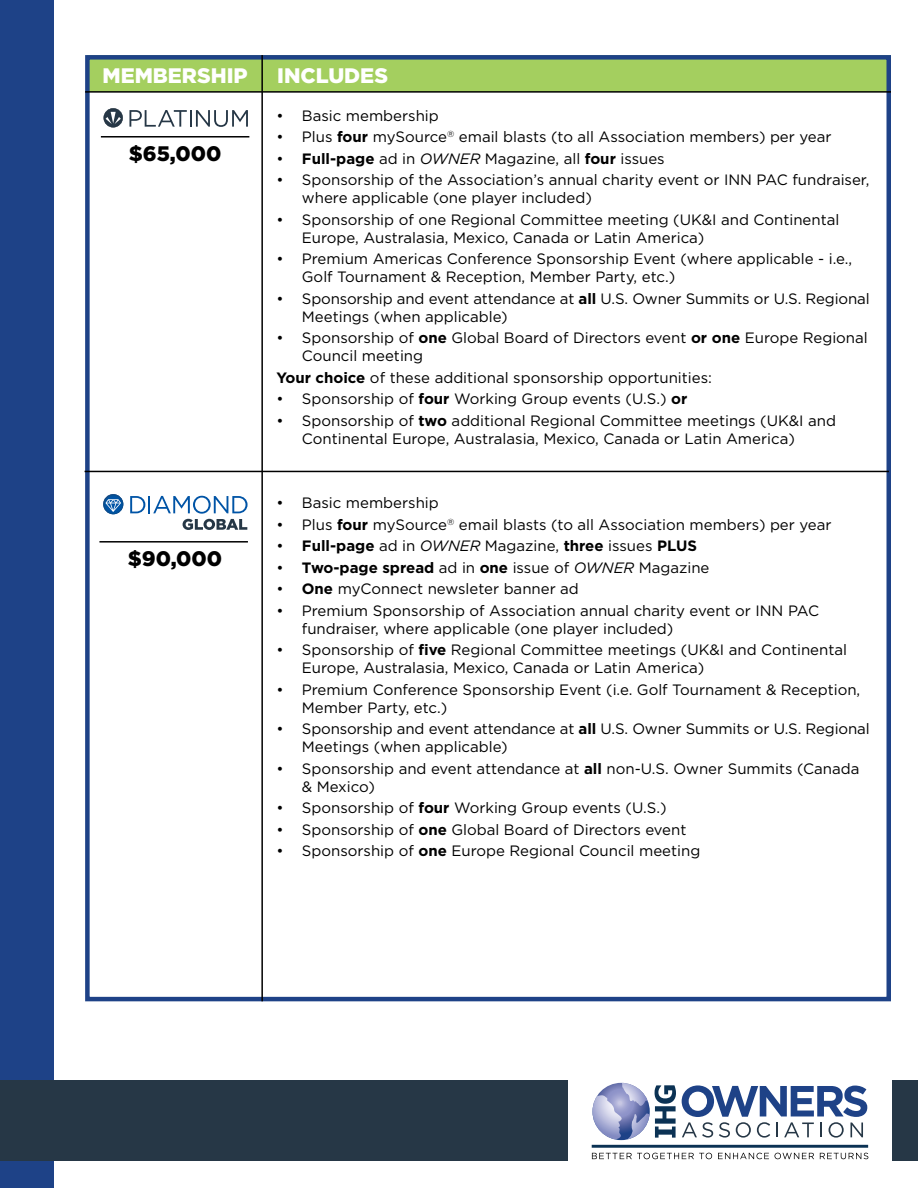
<style>
.page{position:relative;width:918px;height:1188px;background:#fff}
.page>*{position:absolute;margin:0;border:0;box-sizing:border-box;transform-origin:0 0}
.t1{font:900 21px "Gotham";color:#fff}
.t2{font:900 21px "Gotham";color:#000}
.t3{font:15px/18px "Gotham";color:#000}
.s1{font-weight:700}
.s2{font-style:italic}
</style>
<div class="page">
<div style="left:0;top:0;width:54px;height:1188px;background:#1e4287"></div>
<div style="left:0;top:1080px;width:918px;height:81px;background:#263746"></div>
<div style="left:87px;top:55px;width:804px;height:37px;background:#a4cf5f"></div>
<div style="left:85px;top:55px;width:806px;height:946px;border:4px solid #1e4287"></div>
<hr style="left:85px;top:91px;width:806px;height:2px;background:#000">
<hr style="left:85px;top:471px;width:804px;height:1px;background:#000">
<hr style="left:261px;top:55px;width:2px;height:946px;background:#000">
<img style="left:104px;top:108px;width:19px;height:19px;border-radius:9px">
<svg style="left:106px;top:112px;width:15px;height:12px"></svg>
<svg style="left:129px;top:110px;width:119px;height:17px"></svg>
<img style="left:103px;top:494px;width:20px;height:20px;border-radius:10px">
<svg style="left:105px;top:499px;width:16px;height:13px"></svg>
<svg style="left:130px;top:496px;width:118px;height:34px"></svg>
<hr style="left:101px;top:136px;width:148px;height:2px;background:#000">
<hr style="left:99px;top:541px;width:149px;height:2px;background:#000">
<div style="left:568px;top:1078px;width:324px;height:87px;background:#fff"></div>
<svg style="left:592px;top:1153px;width:120px;height:6px"></svg>
<svg style="left:718px;top:1153px;width:96px;height:6px"></svg>
<svg style="left:820px;top:1153px;width:48px;height:6px"></svg>
<hr style="left:592px;top:1145px;width:276px;height:3px;background:#0b3254">
<svg style="left:682px;top:1085px;width:185px;height:53px"></svg>
<svg style="left:592px;top:1083px;width:84px;height:57px"></svg>
<h1 class="t1" style="left:103px;top:64px;width:147px">MEMBERSHIP</h1>
<h1 class="t1" style="left:277px;top:64px;width:112px">INCLUDES</h1>
<h1 class="t2" style="left:129px;top:142px;width:94px">$65,000</h1>
<h1 class="t2" style="left:128px;top:547px;width:96px">$90,000</h1>
<p class="t3" style="left:276px;top:106px;width:164px">• Basic membership</p>
<p class="t3" style="left:276px;top:128px;width:557px">• Plus <span class="s1">four</span> mySource<sup>®</sup> email blasts (to all Association members) per year</p>
<p class="t3" style="left:276px;top:149px;width:390px">• <span class="s1">Full-page</span> ad in <span class="s2">OWNER</span> Magazine, all <span class="s1">four</span> issues</p>
<p class="t3" style="left:302px;top:171px;width:569px;text-indent:-26px">• Sponsorship of the Association’s annual charity event or INN PAC fundraiser, where applicable (one player included)</p>
<p class="t3" style="left:302px;top:210px;width:539px;text-indent:-26px">• Sponsorship of one Regional Committee meeting (UK&amp;I and Continental<br>Europe, Australasia, Mexico, Canada or Latin America)</p>
<p class="t3" style="left:302px;top:250px;width:552px;text-indent:-26px">• Premium Americas Conference Sponsorship Event (where applicable - i.e.,<br>Golf Tournament &amp; Reception, Member Party, etc.)</p>
<p class="t3" style="left:302px;top:289px;width:569px;text-indent:-26px">• Sponsorship and event attendance at <span class="s1">all</span> U.S. Owner Summits or U.S. Regional<br>Meetings (when applicable)</p>
<p class="t3" style="left:302px;top:329px;width:567px;text-indent:-26px">• Sponsorship of <span class="s1">one</span> Global Board of Directors event <span class="s1">or one</span> Europe Regional<br>Council meeting</p>
<p class="t3" style="left:276px;top:368px;width:437px"><span class="s1">Your choice</span> of these additional sponsorship opportunities:</p>
<p class="t3" style="left:276px;top:390px;width:413px">• Sponsorship of <span class="s1">four</span> Working Group events (U.S.) <span class="s1">or</span></p>
<p class="t3" style="left:302px;top:411px;width:536px;text-indent:-26px">• Sponsorship of <span class="s1">two</span> additional Regional Committee meetings (UK&amp;I and<br>Continental Europe, Australasia, Mexico, Canada or Latin America)</p>
<p class="t3" style="left:276px;top:494px;width:164px">• Basic membership</p>
<p class="t3" style="left:276px;top:515px;width:557px">• Plus <span class="s1">four</span> mySource<sup>®</sup> email blasts (to all Association members) per year</p>
<p class="t3" style="left:276px;top:537px;width:422px">• <span class="s1">Full-page</span> ad in <span class="s2">OWNER</span> Magazine, <span class="s1">three</span> issues <span class="s1">PLUS</span></p>
<p class="t3" style="left:276px;top:558px;width:435px">• <span class="s1">Two-page spread</span> ad in <span class="s1">one</span> issue of <span class="s2">OWNER</span> Magazine</p>
<p class="t3" style="left:276px;top:580px;width:304px">• <span class="s1">One</span> myConnect newsleter banner ad</p>
<p class="t3" style="left:302px;top:601px;width:519px;text-indent:-26px">• Premium Sponsorship of Association annual charity event or INN PAC fundraiser, where applicable (one player included)</p>
<p class="t3" style="left:302px;top:641px;width:547px;text-indent:-26px">• Sponsorship of <span class="s1">five</span> Regional Committee meetings (UK&amp;I and Continental<br>Europe, Australasia, Mexico, Canada or Latin America)</p>
<p class="t3" style="left:302px;top:680px;width:560px;text-indent:-26px">• Premium Conference Sponsorship Event (i.e. Golf Tournament &amp; Reception,<br>Member Party, etc.)</p>
<p class="t3" style="left:302px;top:720px;width:569px;text-indent:-26px">• Sponsorship and event attendance at <span class="s1">all</span> U.S. Owner Summits or U.S. Regional<br>Meetings (when applicable)</p>
<p class="t3" style="left:302px;top:759px;width:559px;text-indent:-26px">• Sponsorship and event attendance at <span class="s1">all</span> non-U.S. Owner Summits (Canada &amp; Mexico)</p>
<p class="t3" style="left:276px;top:799px;width:392px">• Sponsorship of <span class="s1">four</span> Working Group events (U.S.)</p>
<p class="t3" style="left:276px;top:820px;width:412px">• Sponsorship of <span class="s1">one</span> Global Board of Directors event</p>
<p class="t3" style="left:276px;top:842px;width:425px">• Sponsorship of <span class="s1">one</span> Europe Regional Council meeting</p>
</div>
